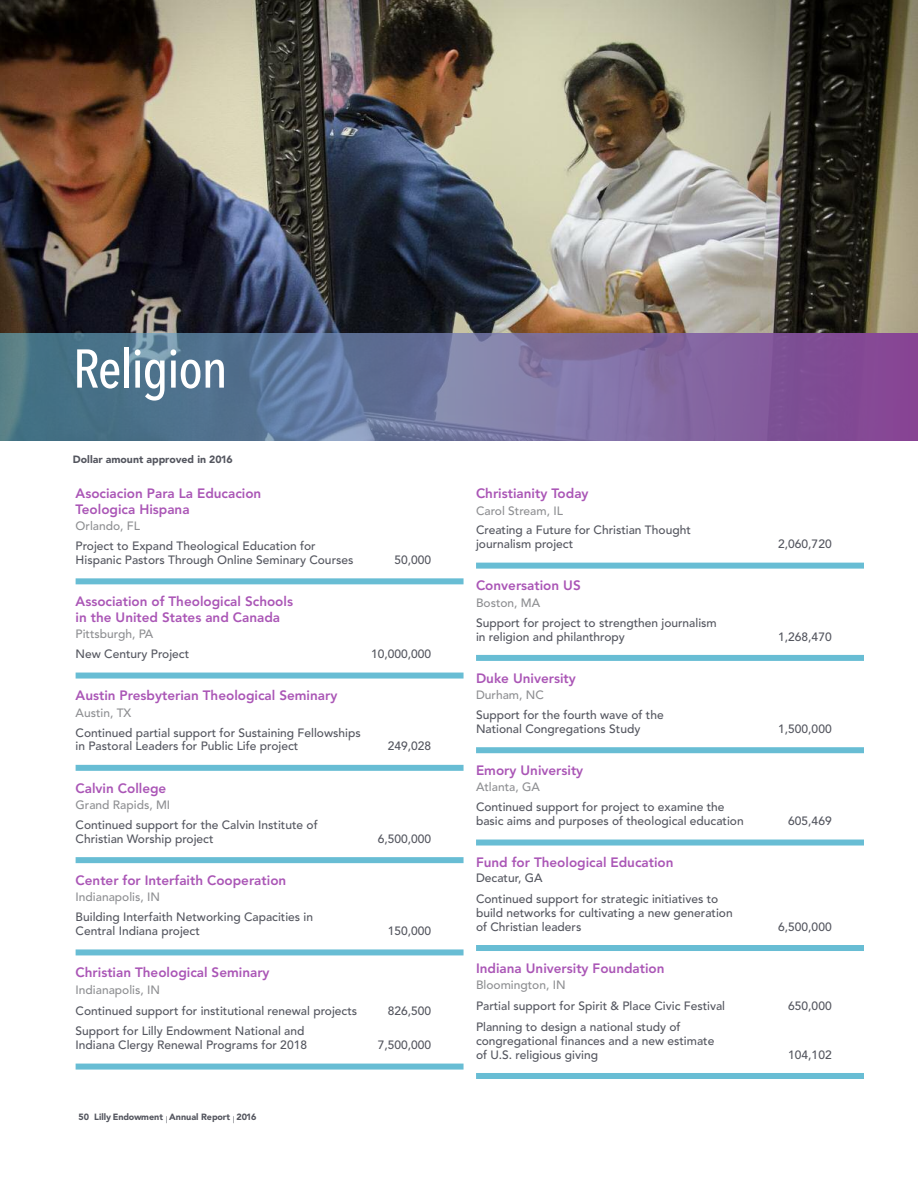
<style>
.page{position:relative;width:918px;height:1188px;background:#fff}
.page>*{position:absolute;margin:0;border:0;box-sizing:border-box;transform-origin:0 0}
.t1{font:500 54px "Avenir Next Condensed";letter-spacing:-.025em;color:#fff}
.t2{font:800 13.5px/15.8px "Avenir";color:#aa56b6}
.t3{font:500 12px/13.8px "Avenir";color:#54565f}
.t4{font:500 12px "Avenir";color:#8e8f92}
.t5{font:900 10.5px "Avenir";color:#54565f}
.t6{font:900 9px "Avenir";color:#54565f}
.s1{font-weight:400}
</style>
<div class="page">
<div style="left:76px;top:578px;width:388px;height:6px;background:#68bdd4"></div>
<div style="left:76px;top:673px;width:388px;height:6px;background:#68bdd4"></div>
<div style="left:76px;top:765px;width:388px;height:6px;background:#68bdd4"></div>
<div style="left:76px;top:857px;width:388px;height:6px;background:#68bdd4"></div>
<div style="left:76px;top:949px;width:388px;height:6px;background:#68bdd4"></div>
<div style="left:76px;top:1064px;width:388px;height:6px;background:#68bdd4"></div>
<div style="left:476px;top:563px;width:388px;height:6px;background:#68bdd4"></div>
<div style="left:476px;top:655px;width:388px;height:6px;background:#68bdd4"></div>
<div style="left:476px;top:747px;width:388px;height:6px;background:#68bdd4"></div>
<div style="left:476px;top:840px;width:388px;height:6px;background:#68bdd4"></div>
<div style="left:476px;top:945px;width:388px;height:6px;background:#68bdd4"></div>
<div style="left:476px;top:1073px;width:388px;height:6px;background:#68bdd4"></div>
<img style="left:0;top:0;width:918px;height:334px">
<svg style="left:0;top:334px;width:918px;height:107px;background:#6d6d99"></svg>
<h1 class="t1" style="left:73px;top:336px;width:156px">Religion</h1>
<p class="t5" style="left:73px;top:450px;width:161px">Dollar amount approved in 2016</p>
<p class="t2" style="left:76px;top:485px;width:187px">Asociacion Para La Educacion<br>Teologica Hispana</p>
<p class="t4" style="left:76px;top:516px;width:66px">Orlando, FL</p>
<p class="t3" style="left:76px;top:538px;width:279px">Project to Expand Theological Education for<br>Hispanic Pastors Through Online Seminary Courses</p>
<p class="t3" style="left:395px;top:552px;width:38px">50,000</p>
<p class="t2" style="left:76px;top:594px;width:219px">Association of Theological Schools in the United States and Canada</p>
<p class="t4" style="left:76px;top:624px;width:79px">Pittsburgh, PA</p>
<p class="t3" style="left:76px;top:646px;width:115px">New Century Project</p>
<p class="t3" style="left:371px;top:646px;width:62px">10,000,000</p>
<p class="t2" style="left:76px;top:688px;width:263px">Austin Presbyterian Theological Seminary</p>
<p class="t4" style="left:76px;top:702px;width:57px">Austin, TX</p>
<p class="t3" style="left:76px;top:725px;width:287px">Continued partial support for Sustaining Fellowships in Pastoral Leaders for Public Life project</p>
<p class="t3" style="left:388px;top:739px;width:45px">249,028</p>
<p class="t2" style="left:76px;top:780px;width:92px">Calvin College</p>
<p class="t4" style="left:76px;top:794px;width:96px">Grand Rapids, MI</p>
<p class="t3" style="left:76px;top:817px;width:244px">Continued support for the Calvin Institute of<br>Christian Worship project</p>
<p class="t2" style="left:76px;top:872px;width:212px">Center for Interfaith Cooperation</p>
<p class="t4" style="left:76px;top:887px;width:86px">Indianapolis, IN</p>
<p class="t3" style="left:76px;top:909px;width:239px">Building Interfaith Networking Capacities in<br>Central Indiana project</p>
<p class="t3" style="left:378px;top:831px;width:55px">6,500,000</p>
<p class="t3" style="left:388px;top:923px;width:45px">150,000</p>
<p class="t2" style="left:76px;top:965px;width:196px">Christian Theological Seminary</p>
<p class="t4" style="left:76px;top:979px;width:86px">Indianapolis, IN</p>
<p class="t3" style="left:76px;top:1003px;width:283px">Continued support for institutional renewal projects</p>
<p class="t3" style="left:388px;top:1003px;width:45px">826,500</p>
<p class="t3" style="left:76px;top:1024px;width:233px">Support for Lilly Endowment National and<br>Indiana Clergy Renewal Programs for 2018</p>
<p class="t3" style="left:378px;top:1037px;width:55px">7,500,000</p>
<p class="t6" style="left:79px;top:1109px;width:179px">50 Lilly Endowment <span class="s1">|</span> Annual Report <span class="s1">|</span> 2016</p>
<p class="t2" style="left:476px;top:485px;width:114px">Christianity Today</p>
<p class="t4" style="left:476px;top:500px;width:88px">Carol Stream, IL</p>
<p class="t3" style="left:476px;top:523px;width:216px">Creating a Future for Christian Thought journalism project</p>
<p class="t2" style="left:476px;top:578px;width:106px">Conversation US</p>
<p class="t4" style="left:476px;top:592px;width:66px">Boston, MA</p>
<p class="t3" style="left:476px;top:615px;width:242px">Support for project to strengthen journalism in religion and philanthropy</p>
<p class="t2" style="left:476px;top:670px;width:101px">Duke University</p>
<p class="t4" style="left:476px;top:685px;width:69px">Durham, NC</p>
<p class="t3" style="left:476px;top:707px;width:189px">Support for the fourth wave of the<br>National Congregations Study</p>
<p class="t2" style="left:476px;top:762px;width:109px">Emory University</p>
<p class="t4" style="left:476px;top:777px;width:65px">Atlanta, GA</p>
<p class="t3" style="left:476px;top:800px;width:269px">Continued support for project to examine the basic aims and purposes of theological education</p>
<p class="t2" style="left:476px;top:855px;width:199px">Fund for Theological Education</p>
<p class="t3" style="left:476px;top:867px;width:244px;line-height:20.7px">Decatur, GA<br>Continued support for strategic initiatives to</p>
<p class="t3" style="left:476px;top:905px;width:258px">build networks for cultivating a new generation of Christian leaders</p>
<p class="t3" style="left:778px;top:537px;width:55px">2,060,720</p>
<p class="t3" style="left:778px;top:629px;width:55px">1,268,470</p>
<p class="t3" style="left:778px;top:721px;width:55px">1,500,000</p>
<p class="t3" style="left:788px;top:813px;width:45px">605,469</p>
<p class="t3" style="left:778px;top:919px;width:55px">6,500,000</p>
<p class="t2" style="left:476px;top:960px;width:190px">Indiana University Foundation</p>
<p class="t4" style="left:476px;top:975px;width:91px">Bloomington, IN</p>
<p class="t3" style="left:476px;top:998px;width:251px">Partial support for Spirit &amp; Place Civic Festival</p>
<p class="t3" style="left:788px;top:998px;width:45px">650,000</p>
<p class="t3" style="left:476px;top:1019px;width:240px">Planning to design a national study of congregational finances and a new estimate of U.S. religious giving</p>
<p class="t3" style="left:788px;top:1047px;width:45px">104,102</p>
</div>
